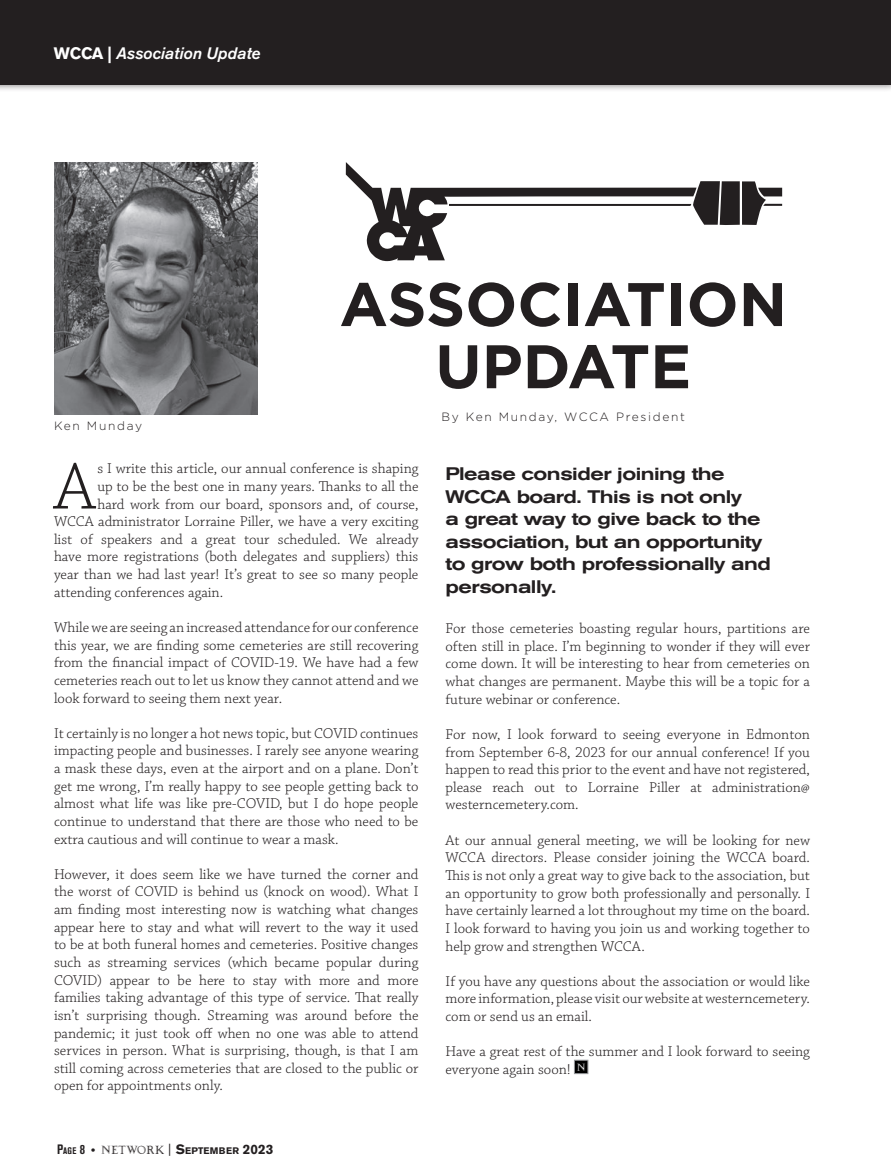
<style>
.page{position:relative;width:891px;height:1175px;background:#fff}
.page>*{position:absolute;margin:0;border:0;box-sizing:border-box;transform-origin:0 0}
.Body_Copy{font:300 69.3px "Chaparral Pro";color:#231f20}
.t1{font:700 61.35px/62.1px "Gotham";color:#231f20;text-align:center}
.t2{font:500 expanded 18px/22.5px "Akzidenz Grotesk BE";letter-spacing:-.03em;color:#231f20}
.t3{font:italic 500 16.5px "Akzidenz Grotesk BE";color:#fff}
.Body_Copy-2{font:300 15px/17.7px "Chaparral Pro";color:#231f20;text-align:justify}
.t4{font:300 12px "Gotham";letter-spacing:.14em;color:#231f20}
.t5{font:700 9.45px "Akzidenz Grotesk BE";letter-spacing:.04em;color:#231f20}
.Body_Copy-3{font:9.3px "Liberty";color:#fff}
.s1{font-weight:700;font-style:normal}
.s2{font-stretch:condensed;font-size:13.5px}
.s3{font-stretch:condensed}
.s4{font-family:"Times";font-weight:400;font-size:12px}
.s5{font-family:"Liberty";font-weight:400;font-size:10.5px}
.s6{font-family:"Rotis Semi Sans";font-weight:400;font-size:13.5px}
.s7{font-size:13.5px}
</style>
<div class="page">
<div style="left:0;top:0;width:891px;height:92px;background:#231f20;opacity:.75"></div>
<div style="left:0;top:0;width:891px;height:84px;background:#231f20"></div>
<svg style="left:346px;top:162px;width:436px;height:99px"></svg>
<img style="left:54px;top:162px;width:203px;height:252px">
<div style="left:574px;top:1059px;width:14px;height:14px;background:#000;border:1px solid #939598"></div>
<p class="t3" style="left:54px;top:44px;width:208px"><span class="s1">WCCA |</span> Association Update</p>
<p class="t1" style="left:339px;top:273px;width:449px">ASSOCIATION<br>UPDATE</p>
<p class="t4" style="left:442px;top:409px;width:245px">By Ken Munday, WCCA President</p>
<p class="t4" style="left:54px;top:418px;width:90px">Ken Munday</p>
<p class="Body_Copy" style="left:54px;top:449px;width:43px">A</p>
<p class="Body_Copy-2" style="left:97px;top:460px;width:323px">s I write this article, our annual conference is shaping</p>
<p class="t2" style="left:446px;top:463px;width:327px">Please consider joining the<br>WCCA board. This is not only<br>a great way to give back to the association, but an opportunity to grow both professionally and personally.</p>
<p class="Body_Copy-2" style="left:97px;top:478px;width:323px">up to be the best one in many years. Thanks to all the</p>
<p class="Body_Copy-2" style="left:97px;top:495px;width:323px">hard work from our board, sponsors and, of course,</p>
<p class="Body_Copy-2" style="left:54px;top:513px;width:366px">WCCA administrator Lorraine Piller, we have a very exciting</p>
<p class="Body_Copy-2" style="left:54px;top:531px;width:366px">list of speakers and a great tour scheduled. We already</p>
<p class="Body_Copy-2" style="left:54px;top:548px;width:366px">have more registrations (both delegates and suppliers) this</p>
<p class="Body_Copy-2" style="left:54px;top:566px;width:366px">year than we had last year! It’s great to see so many people</p>
<p class="Body_Copy-2" style="left:54px;top:584px;width:171px">attending conferences again.</p>
<p class="Body_Copy-2" style="left:54px;top:619px;width:366px">While we are seeing an increased attendance for our conference this year, we are finding some cemeteries are still recovering from the financial impact of COVID-19. We have had a few cemeteries reach out to let us know they cannot attend and we look forward to seeing them next year.</p>
<p class="Body_Copy-2" style="left:54px;top:725px;width:366px">It certainly is no longer a hot news topic, but COVID continues impacting people and businesses. I rarely see anyone wearing a mask these days, even at the airport and on a plane. Don’t get me wrong, I’m really happy to see people getting back to almost what life was like pre-COVID, but I do hope people continue to understand that there are those who need to be extra cautious and will continue to wear a mask.</p>
<p class="Body_Copy-2" style="left:54px;top:866px;width:366px">However, it does seem like we have turned the corner and the worst of COVID is behind us (knock on wood). What I am finding most interesting now is watching what changes appear here to stay and what will revert to the way it used to be at both funeral homes and cemeteries. Positive changes such as streaming services (which became popular during COVID) appear to be here to stay with more and more families taking advantage of this type of service. That really isn’t surprising though. Streaming was around before the pandemic; it just took off when no one was able to attend services in person. What is surprising, though, is that I am still coming across cemeteries that are closed to the public or open for appointments only.</p>
<p class="Body_Copy-2" style="left:446px;top:620px;width:366px">For those cemeteries boasting regular hours, partitions are often still in place. I’m beginning to wonder if they will ever come down. It will be interesting to hear from cemeteries on what changes are permanent. Maybe this will be a topic for a future webinar or conference.</p>
<p class="Body_Copy-2" style="left:446px;top:726px;width:366px">For now, I look forward to seeing everyone in Edmonton from September 6-8, 2023 for our annual conference! If you happen to read this prior to the event and have not registered, please reach out to Lorraine Piller at administration@ westerncemetery.com.</p>
<p class="Body_Copy-2" style="left:446px;top:831px;width:366px">At our annual general meeting, we will be looking for new WCCA directors. Please consider joining the WCCA board.<br>This is not only a great way to give back to the association, but an opportunity to grow both professionally and personally. I have certainly learned a lot throughout my time on the board.<br>I look forward to having you join us and working together to help grow and strengthen WCCA.</p>
<p class="Body_Copy-2" style="left:446px;top:972px;width:366px">If you have any questions about the association or would like more information, please visit our website at westerncemetery. com or send us an email.</p>
<p class="Body_Copy-2" style="left:446px;top:1043px;width:366px">Have a great rest of the summer and I look forward to seeing everyone again soon!</p>
<p class="Body_Copy-3" style="left:577px;top:1058px;width:10px">N</p>
<p class="t5" style="left:57px;top:1144px;width:218px"><span class="s2">P</span><span class="s3">age</span> <span class="s2">8</span> <span class="s4">•</span> <span class="s5">NETWORK</span> <span class="s6">|</span> <span class="s7">S</span>EPTEMBER <span class="s7">2023</span></p>
</div>
